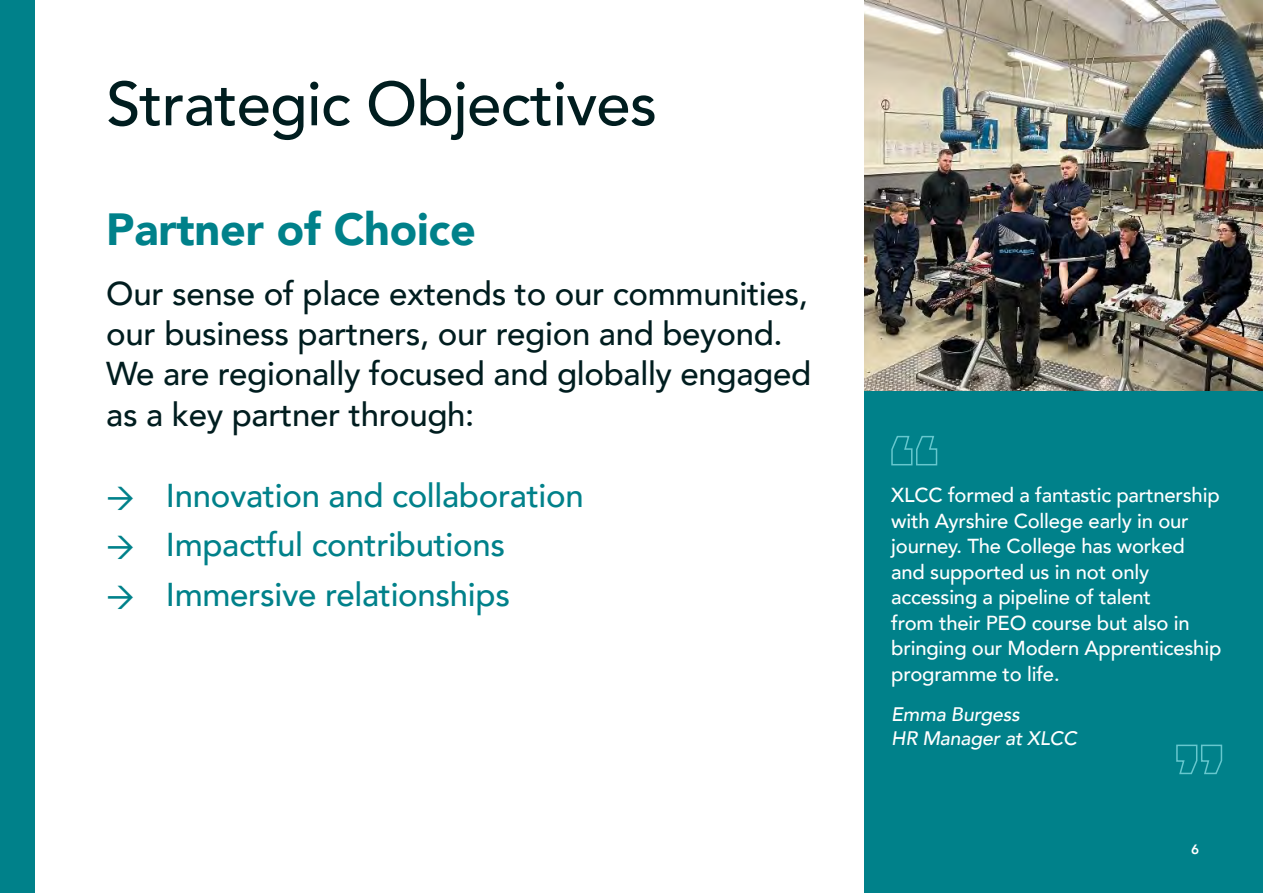
<style>
.page{position:relative;width:1263px;height:893px;background:#fff}
.page>*{position:absolute;margin:0;border:0;box-sizing:border-box;transform-origin:0 0}
.t1{font:500 61.5px "Avenir";letter-spacing:-.015em;color:#001d1f}
.t2{font:900 45px "Avenir";letter-spacing:-.005em;color:#00818a}
.t3{font:500 33px/40.5px "Avenir";letter-spacing:-.01em;color:#001d1f}
.t4{font:500 33px "Avenir";letter-spacing:-.01em;color:#00818a}
.t5{font:500 20.25px/25.5px "Avenir";letter-spacing:-.01em;color:#fff}
.t6{font:italic 500 19.5px/23.4px "Avenir";letter-spacing:-.01em;color:#fff}
.t7{font:800 13.5px "Avenir";color:#fff}
.s1{font-family:"DIN2014";font-weight:700}
</style>
<div class="page">
<img style="left:864px;top:0;width:399px;height:391px">
<div style="left:864px;top:391px;width:399px;height:502px;background:#00818a"></div>
<svg style="left:891px;top:435px;width:47px;height:31px"></svg>
<svg style="left:1176px;top:744px;width:47px;height:31px"></svg>
<div style="left:0;top:0;width:34px;height:893px;background:#00818a"></div>
<h1 class="t1" style="left:106px;top:51px;width:552px">Strategic Objectives</h1>
<h2 class="t2" style="left:106px;top:191px;width:371px">Partner of Choice</h2>
<h3 class="t3" style="left:106px;top:271px;width:706px">Our sense of place extends to our communities, our business partners, our region and beyond.<br>We are regionally focused and globally engaged as a key partner through:</h3>
<h3 class="t4" style="left:106px;top:467px;width:479px"><span class="s1">→</span> Innovation and collaboration</h3>
<h3 class="t4" style="left:106px;top:516px;width:400px"><span class="s1">→</span> Impactful contributions</h3>
<h3 class="t4" style="left:106px;top:566px;width:405px"><span class="s1">→</span> Immersive relationships</h3>
<p class="t5" style="left:891px;top:481px;width:332px">XLCC formed a fantastic partnership with Ayrshire College early in our journey. The College has worked and supported us in not only accessing a pipeline of talent<br>from their PEO course but also in bringing our Modern Apprenticeship programme to life.</p>
<p class="t6" style="left:891px;top:703px;width:187px">Emma Burgess<br>HR Manager at XLCC</p>
<p class="t7" style="left:1191px;top:839px;width:9px">6</p>
</div>
